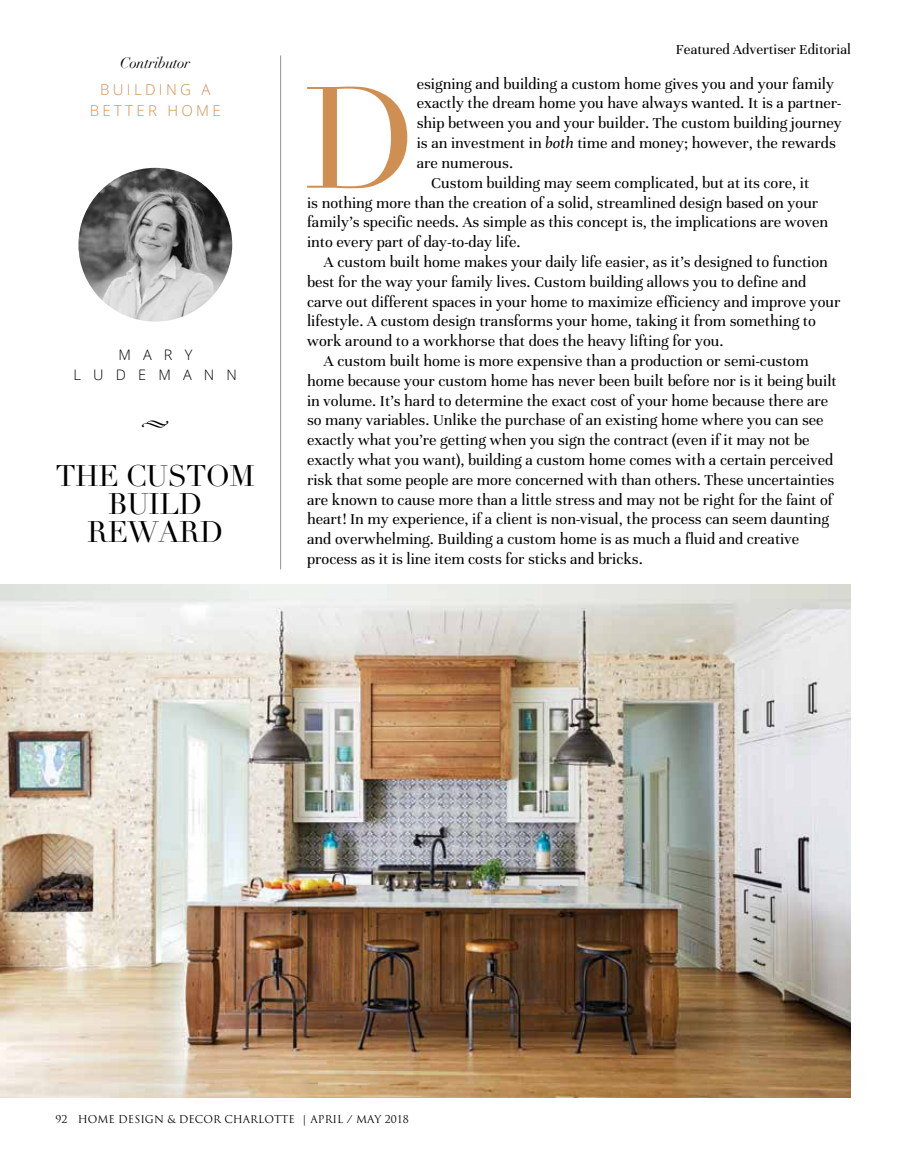
<style>
.page{position:relative;width:905px;height:1168px;background:#fff}
.page>*{position:absolute;margin:0;border:0;box-sizing:border-box;transform-origin:0 0}
.t1{font:141.45px "Didot";color:#d08f52}
.t2{font:29.1px "Didot";letter-spacing:-.02em;color:#000}
.t3{font:16.5px "Unna";color:#000}
.t4{font:15px "Unna";color:#000}
.t5{font:300 15px/21px "Open Sans";letter-spacing:.22em;color:#d08f52;text-align:center}
.t6{font:italic 15px "Didot";letter-spacing:-.02em;color:#000}
.t7{font:300 14.55px/20px "Open Sans";letter-spacing:.84em;color:#000;text-align:center}
.t8{font:10.5px "Trajan Pro";color:#000}
.s1{font-style:italic}
</style>
<div class="page">
<hr style="left:280px;top:56px;width:1px;height:513px;background:#939598">
<img style="left:78px;top:168px;width:154px;height:154px;border-radius:77px">
<img style="left:0;top:584px;width:850px;height:513px">
<p class="t4" style="left:676px;top:40px;width:176px">Featured Advertiser Editorial</p>
<p class="t6" style="left:120px;top:54px;width:72px">Contributor</p>
<p class="t5" style="left:90px;top:79px;width:132px">BUILDING A<br>BETTER HOME</p>
<h1 class="t1" style="left:303px;top:54px;width:117px">D</h1>
<p class="t3" style="left:417px;top:74px;width:419px">esigning and building a custom home gives you and your family</p>
<p class="t3" style="left:417px;top:94px;width:426px">exactly the dream home you have always wanted. It is a partner-</p>
<p class="t3" style="left:417px;top:114px;width:426px">ship between you and your builder. The custom building journey</p>
<p class="t3" style="left:417px;top:134px;width:420px">is an investment in <span class="s1">both</span> time and money; however, the rewards</p>
<p class="t3" style="left:417px;top:153px;width:98px">are numerous.</p>
<p class="t3" style="left:431px;top:173px;width:379px">Custom building may seem complicated, but at its core, it</p>
<p class="t3" style="left:307px;top:193px;width:512px">is nothing more than the creation of a solid, streamlined design based on your</p>
<p class="t3" style="left:307px;top:213px;width:522px">family’s specific needs. As simple as this concept is, the implications are woven</p>
<p class="t3" style="left:307px;top:233px;width:215px">into every part of day-to-day life.</p>
<p class="t3" style="left:324px;top:252px;width:505px">A custom built home makes your daily life easier, as it’s designed to function</p>
<p class="t3" style="left:307px;top:272px;width:500px">best for the way your family lives. Custom building allows you to define and</p>
<p class="t3" style="left:307px;top:292px;width:535px">carve out different spaces in your home to maximize efficiency and improve your</p>
<p class="t3" style="left:307px;top:312px;width:510px">lifestyle. A custom design transforms your home, taking it from something to</p>
<p class="t3" style="left:307px;top:332px;width:418px">work around to a workhorse that does the heavy lifting for you.</p>
<p class="t3" style="left:324px;top:351px;width:486px">A custom built home is more expensive than a production or semi-custom</p>
<p class="t3" style="left:307px;top:371px;width:531px">home because your custom home has never been built before nor is it being built</p>
<p class="t3" style="left:307px;top:391px;width:522px">in volume. It’s hard to determine the exact cost of your home because there are</p>
<p class="t3" style="left:307px;top:411px;width:518px">so many variables. Unlike the purchase of an existing home where you can see</p>
<p class="t3" style="left:307px;top:431px;width:504px">exactly what you’re getting when you sign the contract (even if it may not be</p>
<p class="t3" style="left:307px;top:450px;width:527px">exactly what you want), building a custom home comes with a certain perceived</p>
<p class="t3" style="left:307px;top:470px;width:528px">risk that some people are more concerned with than others. These uncertainties</p>
<p class="t3" style="left:307px;top:490px;width:527px">are known to cause more than a little stress and may not be right for the faint of</p>
<p class="t3" style="left:307px;top:510px;width:523px">heart! In my experience, if a client is non-visual, the process can seem daunting</p>
<p class="t3" style="left:307px;top:530px;width:493px">and overwhelming. Building a custom home is as much a fluid and creative</p>
<p class="t3" style="left:307px;top:549px;width:337px">process as it is line item costs for sticks and bricks.</p>
<p class="t7" style="left:74px;top:345px;width:162px">MARY<br>L UDEMANN</p>
<h2 class="t2" style="left:56px;top:458px;width:154px">THE CUSTOM</h2>
<h2 class="t2" style="left:108px;top:486px;width:92px">BUILD</h2>
<h2 class="t2" style="left:87px;top:515px;width:114px">REWARD</h2>
<p class="t8" style="left:56px;top:1113px;width:355px">92 HOME DESIGN &amp; DECOR CHARLOTTE | APRIL / MAY 2018</p>
</div>
